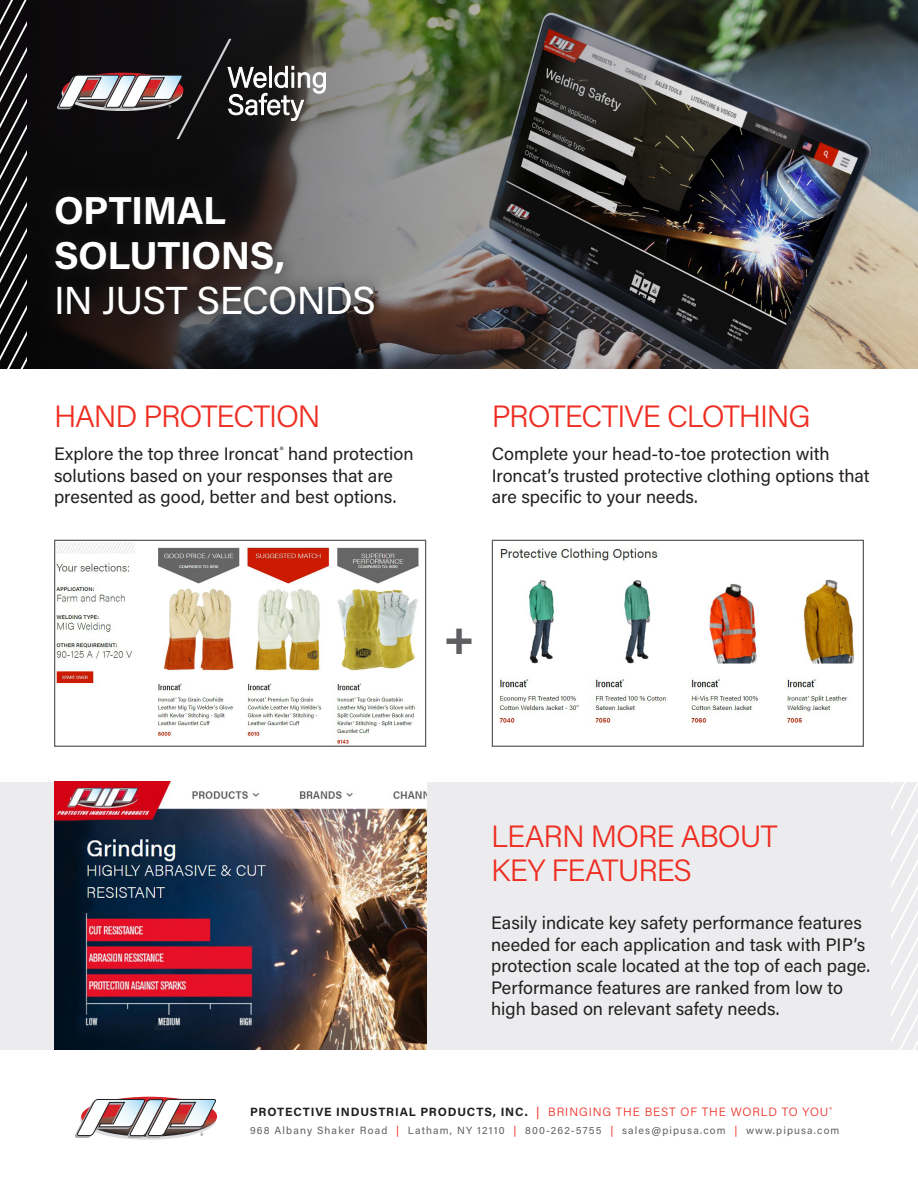
<style>
.page{position:relative;width:918px;height:1188px;background:#fff}
.page>*{position:absolute;margin:0;border:0;box-sizing:border-box;transform-origin:0 0}
.t1{font:700 45px "Acumin Pro";color:#5f5f62}
.t2{font:700 39px "Acumin Pro";letter-spacing:-.015em;color:#fff}
.t3{font:39px "Acumin Pro";letter-spacing:-.02em;color:#fff}
.t4{font:300 30.75px "Acumin Pro";letter-spacing:-.035em;color:#ee2e22}
.t5{font:18px/21.6px "Acumin Pro";color:#231f20}
.t6{font:700 12px "Acumin Pro";letter-spacing:.07em;color:#231f20}
.t7{font:10.5px "Acumin Pro";letter-spacing:.11em;color:#5f5f62}
.s1{font-weight:400;color:#ee2e22}
.s2{font-weight:300;color:#ee2e22}
.s3{color:#ee2e22}
</style>
<div class="page">
<img style="left:27px;top:0;width:891px;height:369px">
<svg style="left:0;top:0;width:27px;height:369px;background:#2f2e2f"></svg>
<div style="left:0;top:782px;width:918px;height:268px;background:#ececee"></div>
<svg style="left:75px;top:1097px;width:142px;height:43px"></svg>
<div style="left:39px;top:180px;width:351px;height:152px;background:#231f20;opacity:.6"></div>
<svg style="left:56px;top:39px;width:270px;height:99px;background:#3f3c3c"></svg>
<svg style="left:891px;top:782px;width:27px;height:268px"></svg>
<img style="left:56px;top:542px;width:363px;height:202px">
<div style="left:54px;top:540px;width:372px;height:207px;border:1px solid #5f5f62"></div>
<img style="left:499px;top:547px;width:356px;height:176px">
<div style="left:492px;top:540px;width:372px;height:207px;border:1px solid #5f5f62"></div>
<img style="left:55px;top:782px;width:372px;height:268px">
<p class="t2" style="left:54px;top:183px;width:174px">OPTIMAL</p>
<p class="t2" style="left:54px;top:228px;width:233px">SOLUTIONS,</p>
<p class="t3" style="left:54px;top:274px;width:323px">IN JUST SECONDS</p>
<p class="t4" style="left:54px;top:395px;width:268px">HAND PROTECTION</p>
<p class="t4" style="left:492px;top:395px;width:320px">PROTECTIVE CLOTHING</p>
<p class="t5" style="left:54px;top:442px;width:361px">Explore the top three Ironcat<sup>®</sup> hand protection solutions based on your responses that are presented as good, better and best options.</p>
<p class="t5" style="left:492px;top:442px;width:379px">Complete your head-to-toe protection with<br>Ironcat’s trusted protective clothing options that are specific to your needs.</p>
<p class="t1" style="left:443px;top:606px;width:33px">+</p>
<p class="t4" style="left:491px;top:815px;width:288px">LEARN MORE ABOUT</p>
<p class="t4" style="left:491px;top:849px;width:202px">KEY FEATURES</p>
<p class="t5" style="left:491px;top:911px;width:380px">Easily indicate key safety performance features needed for each application and task with PIP’s protection scale located at the top of each page.</p>
<p class="t5" style="left:491px;top:976px;width:353px">Performance features are ranked from low to</p>
<p class="t5" style="left:491px;top:998px;width:290px">high based on relevant safety needs.</p>
<p class="t6" style="left:250px;top:1104px;width:583px">PROTECTIVE INDUSTRIAL PRODUCTS, INC. <span class="s1">|</span> <span class="s2">BRINGING THE BEST OF THE WORLD TO YOU</span><sup>®</sup></p>
<p class="t7" style="left:250px;top:1123px;width:591px">968 Albany Shaker Road <span class="s3">|</span> Latham, NY 12110 <span class="s3">|</span> 800-262-5755 <span class="s3">|</span> sales@pipusa.com <span class="s3">|</span> www.pipusa.com</p>
</div>
